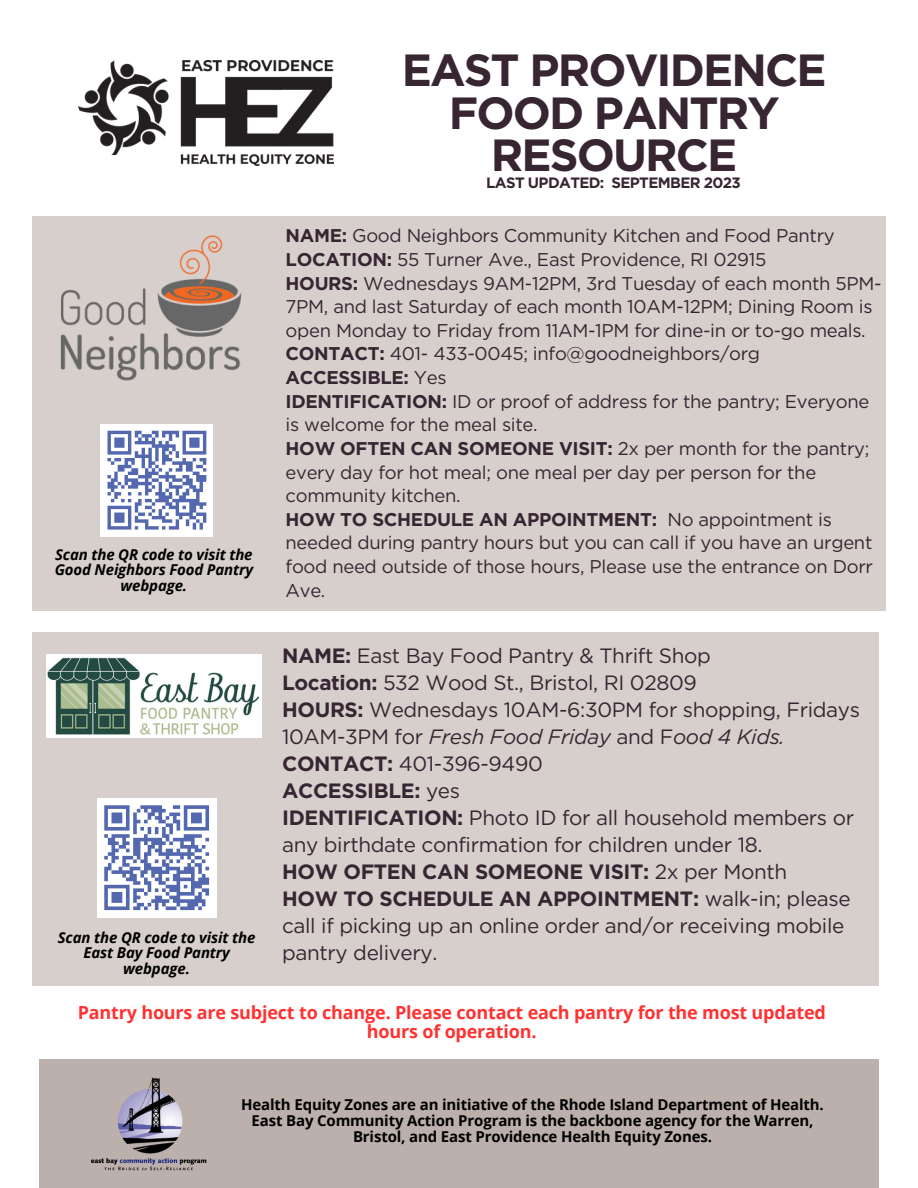
<style>
.page{position:relative;width:918px;height:1188px;background:#fff}
.page>*{position:absolute;margin:0;border:0;box-sizing:border-box;transform-origin:0 0}
.t1{font:700 45px/42.8px "Gotham";letter-spacing:-.04em;color:#372632;text-align:center}
.t2{font:20.7px/27px "Gotham";letter-spacing:-.015em;color:#372632}
.t3{font:18.45px/23.7px "Gotham";letter-spacing:-.015em;color:#372632}
.t4{font:700 18px/19.2px "Open Sans";letter-spacing:-.01em;color:#ff3131;text-align:center}
.t5{font:700 15px/15.8px "Open Sans";letter-spacing:-.01em;color:#000;text-align:center}
.t6{font:italic 700 15px/15.8px "Open Sans";letter-spacing:-.01em;color:#000;text-align:center}
.t7{font:700 15px "Gotham";letter-spacing:-.04em;color:#372632}
.s1{font-weight:700}
.s2{font-style:italic}
</style>
<div class="page">
<div style="left:32px;top:217px;width:854px;height:394px;background:#d6cfcc"></div>
<div style="left:32px;top:633px;width:847px;height:353px;background:#d6cfcc"></div>
<img style="left:79px;top:60px;width:254px;height:105px">
<img style="left:60px;top:235px;width:182px;height:146px">
<div style="left:39px;top:1059px;width:840px;height:129px;background:#bbb0ab"></div>
<img style="left:92px;top:1077px;width:115px;height:94px">
<div style="left:101px;top:424px;width:112px;height:112px;background:#fff"></div>
<svg style="left:107px;top:430px;width:100px;height:100px"></svg>
<div style="left:97px;top:798px;width:119px;height:119px;background:#fff"></div>
<svg style="left:104px;top:805px;width:106px;height:106px"></svg>
<img style="left:46px;top:654px;width:215px;height:83px">
<h3 class="t6" style="left:55px;top:546px;width:200px">Scan the QR code to visit the<br>Good Neighbors Food Pantry webpage.</h3>
<p class="t6" style="left:58px;top:929px;width:199px">Scan the QR code to visit the<br>East Bay Food Pantry webpage.</p>
<h2 class="t1" style="left:402px;top:48px;width:426px">EAST PROVIDENCE<br>FOOD PANTRY<br>RESOURCE</h2>
<h2 class="t7" style="left:486px;top:174px;width:256px">LAST UPDATED: SEPTEMBER 2023</h2>
<p class="t3" style="left:286px;top:224px;width:598px"><span class="s1">NAME:</span> Good Neighbors Community Kitchen and Food Pantry <span class="s1">LOCATION:</span> 55 Turner Ave., East Providence, RI 02915<br><span class="s1">HOURS:</span> Wednesdays 9AM-12PM, 3rd Tuesday of each month 5PM-7PM, and last Saturday of each month 10AM-12PM; Dining Room is open Monday to Friday from 11AM-1PM for dine-in or to-go meals.<br><span class="s1">CONTACT:</span> 401- 433-0045; info@goodneighbors/org <span class="s1">ACCESSIBLE:</span> Yes<br><span class="s1">IDENTIFICATION:</span> ID or proof of address for the pantry; Everyone is welcome for the meal site.<br><span class="s1">HOW OFTEN CAN SOMEONE VISIT:</span> 2x per month for the pantry; every day for hot meal; one meal per day per person for the community kitchen.<br><span class="s1">HOW TO SCHEDULE AN APPOINTMENT:</span> No appointment is needed during pantry hours but you can call if you have an urgent food need outside of those hours, Please use the entrance on Dorr Ave.</p>
<h4 class="t2" style="left:282px;top:642px;width:579px"><span class="s1">NAME:</span> East Bay Food Pantry &amp; Thrift Shop<br><span class="s1">Location:</span> 532 Wood St., Bristol, RI 02809<br><span class="s1">HOURS:</span> Wednesdays 10AM-6:30PM for shopping, Fridays 10AM-3PM for <span class="s2">Fresh Food Friday</span> and F<span class="s2">ood 4 Kids.<br></span><span class="s1">CONTACT:</span> 401-396-9490<br><span class="s1">ACCESSIBLE:</span> yes<br><span class="s1">IDENTIFICATION:</span> Photo ID for all household members or any birthdate confirmation for children under 18.<br><span class="s1">HOW OFTEN CAN SOMEONE VISIT:</span> 2x per Month<br><span class="s1">HOW TO SCHEDULE AN APPOINTMENT:</span> walk-in; please call if picking up an online order and/or receiving mobile pantry delivery.</h4>
<p class="t4" style="left:78px;top:1003px;width:750px">Pantry hours are subject to change. Please contact each pantry for the most updated hours of operation.</p>
<p class="t5" style="left:241px;top:1097px;width:584px">Health Equity Zones are an initiative of the Rhode Island Department of Health.</p>
<p class="t5" style="left:252px;top:1113px;width:563px">East Bay Community Action Program is the backbone agency for the Warren,<br>Bristol, and East Providence Health Equity Zones.</p>
</div>
